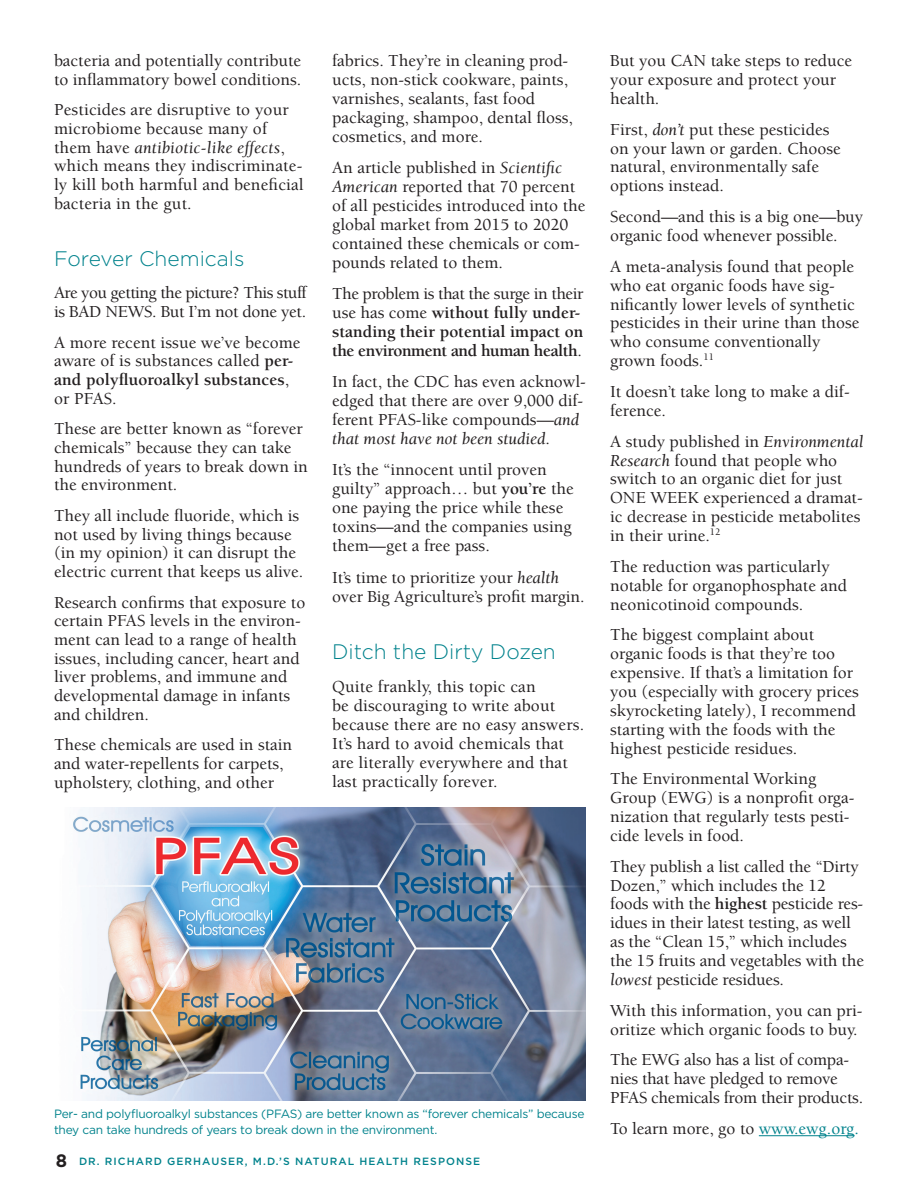
<style>
.page{position:relative;width:918px;height:1188px;background:#fff}
.page>*{position:absolute;margin:0;border:0;box-sizing:border-box;transform-origin:0 0}
.t1{font:300 21px "Gotham";color:#00828c}
.t2{font:500 17.25px/18.9px "Berkeley Std";color:#231f20}
.t3{font:700 17.25px/19px "Berkeley Std";color:#231f20}
.t4{font:500 17.25px/18.6px "Berkeley Std";letter-spacing:-.03em;color:#231f20}
.t5{font:12px/16px "Gotham";letter-spacing:-.02em;color:#00828c}
.t6{font:500 10.5px "Gotham";letter-spacing:.1em;color:#00828c}
.s1{font-weight:400;font-style:italic}
.s2{font-weight:700}
.s3{font-weight:500}
.s4{font-weight:700;font-size:18px;color:#231f20}
.s5{color:#00828c}
</style>
<div class="page">
<hr style="left:759px;top:1135px;width:96px;height:1px;background:#00828c">
<img style="left:73px;top:808px;width:513px;height:293px">
<p class="t2" style="left:54px;top:52px;width:249px">bacteria and potentially contribute to inflammatory bowel conditions.</p>
<p class="t2" style="left:54px;top:101px;width:251px">Pesticides are disruptive to your microbiome because many of them have <span class="s1">antibiotic-like effects</span>, which means they indiscriminate&shy;ly kill both harmful and beneficial bacteria in the gut.</p>
<p class="t1" style="left:54px;top:246px;width:192px">Forever Chemicals</p>
<p class="t4" style="left:54px;top:284px;width:254px">Are you getting the picture? This stuff is BAD NEWS. But I’m not done yet.</p>
<p class="t2" style="left:54px;top:333px;width:248px">A more recent issue we’ve become aware of is substances called <span class="s2">per&shy;and polyfluoroalkyl substances</span>, or PFAS.</p>
<p class="t2" style="left:54px;top:420px;width:255px">These are better known as “forever chemicals” because they can take hundreds of years to break down in the environment.</p>
<p class="t2" style="left:54px;top:507px;width:251px">They all include fluoride, which is not used by living things because (in my opinion) it can disrupt the electric current that keeps us alive.</p>
<p class="t2" style="left:54px;top:593px;width:253px">Research confirms that exposure to certain PFAS levels in the environ&shy;ment can lead to a range of health issues, including cancer, heart and liver problems, and immune and developmental damage in infants and children.</p>
<p class="t2" style="left:54px;top:736px;width:240px">These chemicals are used in stain and water-repellents for carpets, upholstery, clothing, and other</p>
<p class="t2" style="left:332px;top:52px;width:242px">fabrics. They’re in cleaning prod&shy;ucts, non-stick cookware, paints, varnishes, sealants, fast food packaging, shampoo, dental floss, cosmetics, and more.</p>
<p class="t2" style="left:332px;top:159px;width:255px">An article published in <span class="s1">Scientific<br>American</span> reported that 70 percent of all pesticides introduced into the global market from 2015 to 2020 contained these chemicals or com&shy;pounds related to them.</p>
<p class="t3" style="left:332px;top:285px;width:253px"><span class="s3">The problem is that the surge in their use has come</span> without fully under&shy;standing their potential impact on the environment and human health<span class="s3">.</span></p>
<p class="t2" style="left:332px;top:373px;width:255px">In fact, the CDC has even acknowl&shy;edged that there are over 9,000 dif&shy;ferent PFAS-like compounds—<span class="s1">and that most have not been studied</span>.</p>
<p class="t2" style="left:332px;top:461px;width:243px">It’s the “innocent until proven guilty” approach… but <span class="s2">you’re</span> the one paying the price while these toxins—and the companies using them—get a free pass.</p>
<p class="t2" style="left:332px;top:568px;width:254px">It’s time to prioritize your <span class="s1">health </span>over Big Agriculture’s profit margin.</p>
<p class="t1" style="left:332px;top:639px;width:225px">Ditch the Dirty Dozen</p>
<p class="t2" style="left:332px;top:677px;width:254px">Quite frankly, this topic can<br>be discouraging to write about because there are no easy answers.<br>It’s hard to avoid chemicals that are literally everywhere and that last practically forever.</p>
<p class="t5" style="left:54px;top:1105px;width:532px">Per- and polyfluoroalkyl substances (PFAS) are better known as “forever chemicals” because they can take hundreds of years to break down in the environment.</p>
<p class="t6" style="left:56px;top:1154px;width:426px"><span class="s4">8</span> DR. RICHARD GERHAUSER, M.D.’S NATURAL HEALTH RESPONSE</p>
<p class="t2" style="left:610px;top:52px;width:243px">But you CAN take steps to reduce your exposure and protect your health.</p>
<p class="t2" style="left:610px;top:120px;width:232px">First, <span class="s1">don’t</span> put these pesticides on your lawn or garden. Choose natural, environmentally safe options instead.</p>
<p class="t2" style="left:610px;top:208px;width:254px">Second—and this is a big one—buy organic food whenever possible.</p>
<p class="t2" style="left:610px;top:257px;width:251px">A meta-analysis found that people who eat organic foods have sig&shy;nificantly lower levels of synthetic pesticides in their urine than those who consume conventionally grown foods.<sup>11</sup></p>
<p class="t2" style="left:610px;top:382px;width:241px">It doesn’t take long to make a dif&shy;ference.</p>
<p class="t2" style="left:610px;top:432px;width:255px">A study published in <span class="s1">Environmental<br>Research</span> found that people who switch to an organic diet for just<br>ONE WEEK experienced a dramat&shy;ic decrease in pesticide metabolites in their urine.<sup>12</sup></p>
<p class="t2" style="left:610px;top:557px;width:238px">The reduction was particularly notable for organophosphate and neonicotinoid compounds.</p>
<p class="t2" style="left:610px;top:626px;width:250px">The biggest complaint about organic foods is that they’re too expensive. If that’s a limitation for you (especially with grocery prices skyrocketing lately), I recommend starting with the foods with the highest pesticide residues.</p>
<p class="t2" style="left:610px;top:770px;width:246px">The Environmental Working<br>Group (EWG) is a nonprofit orga&shy;nization that regularly tests pesti&shy;cide levels in food.</p>
<p class="t2" style="left:610px;top:857px;width:255px">They publish a list called the “Dirty Dozen,” which includes the 12 foods with the <span class="s2">highest</span> pesticide res&shy;idues in their latest testing, as well as the “Clean 15,” which includes the 15 fruits and vegetables with the <span class="s1">lowest</span> pesticide residues.</p>
<p class="t2" style="left:610px;top:1001px;width:254px">With this information, you can pri&shy;oritize which organic foods to buy.</p>
<p class="t2" style="left:610px;top:1051px;width:254px">The EWG also has a list of compa&shy;nies that have pledged to remove<br>PFAS chemicals from their products.</p>
<p class="t2" style="left:610px;top:1120px;width:250px">To learn more, go to <span class="s5">www.ewg.org.</span></p>
</div>
